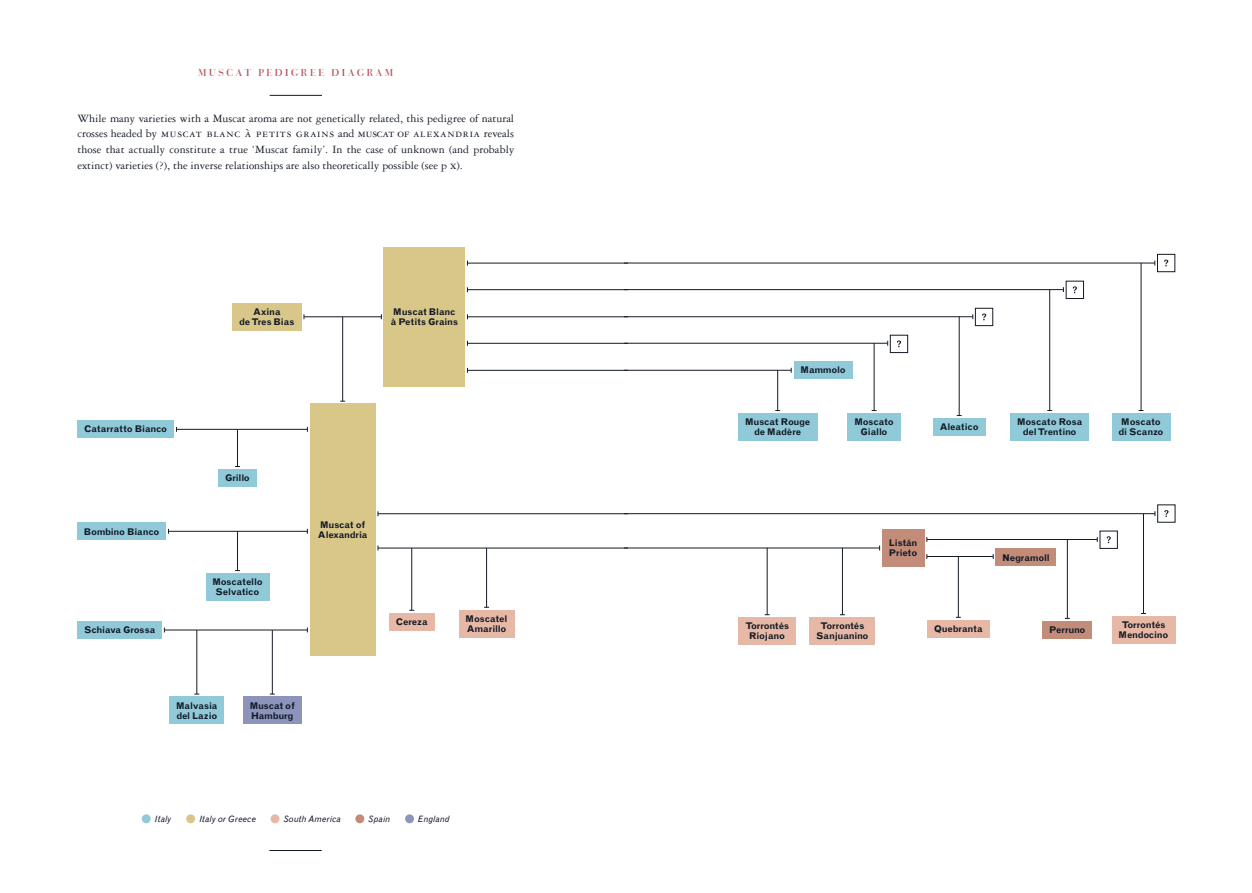
<style>
.page{position:relative;width:1252px;height:893px;background:#fff}
.page>*{position:absolute;margin:0;border:0;box-sizing:border-box;transform-origin:0 0}
.t1{font:11.88px/15.6px "Garamond Three";color:#131a26}
.t2{font:11.88px "Garamond Three SC";letter-spacing:.07em;color:#131a26}
.t3{font:9.38px "Bauer Bodoni BT Titling No 2";letter-spacing:.21em;color:#ba525d}
.t4{font:700 9.25px/10px "Grotesque";letter-spacing:-.01em;color:#131a26;text-align:center}
.t5{font:700 9.25px/10px "Grotesque";letter-spacing:-.03em;color:#131a26;text-align:center}
.t6{font:700 9.25px "Grotesque";letter-spacing:.01em;color:#131a26}
.t7{font:italic 8.75px "Grotesque";color:#131a26}
.t8{font:italic 8.75px "Grotesque";letter-spacing:.02em;color:#131a26}
.s1{font-family:"Garamond Three"}
.s2{font-family:"Garamond Three SC"}
</style>
<div class="page">
<hr style="left:270px;top:95px;width:52px;height:1px;background:#131a26">
<hr style="left:269px;top:850px;width:53px;height:1px;background:#131a26">
<div style="left:142px;top:814px;width:9px;height:9px;background:#90cad8;border-radius:50%"></div>
<div style="left:186px;top:814px;width:9px;height:9px;background:#d9c689;border-radius:50%"></div>
<div style="left:270px;top:814px;width:9px;height:9px;background:#e7b8a5;border-radius:50%"></div>
<div style="left:355px;top:814px;width:9px;height:9px;background:#c28c79;border-radius:50%"></div>
<div style="left:405px;top:814px;width:9px;height:9px;background:#8c94bc;border-radius:50%"></div>
<div style="left:77px;top:620px;width:85px;height:18px;background:#90cad8"></div>
<div style="left:77px;top:522px;width:89px;height:18px;background:#90cad8"></div>
<div style="left:206px;top:573px;width:63px;height:28px;background:#90cad8"></div>
<div style="left:218px;top:469px;width:39px;height:17px;background:#90cad8"></div>
<div style="left:232px;top:303px;width:69px;height:28px;background:#d9c689"></div>
<div style="left:384px;top:247px;width:81px;height:139px;background:#d9c689"></div>
<div style="left:310px;top:404px;width:65px;height:251px;background:#d9c689"></div>
<div style="left:169px;top:696px;width:55px;height:28px;background:#90cad8"></div>
<div style="left:243px;top:696px;width:58px;height:28px;background:#8c94bc"></div>
<div style="left:389px;top:613px;width:45px;height:17px;background:#e7b8a5"></div>
<div style="left:459px;top:610px;width:55px;height:27px;background:#e7b8a5"></div>
<hr style="left:304px;top:316px;width:77px;height:1px;background:#131a26">
<hr style="left:177px;top:429px;width:130px;height:1px;background:#131a26">
<div style="left:77px;top:420px;width:97px;height:17px;background:#90cad8"></div>
<hr style="left:467px;top:263px;width:160px;height:1px;background:#131a26">
<hr style="left:467px;top:316px;width:160px;height:1px;background:#131a26">
<hr style="left:467px;top:343px;width:160px;height:1px;background:#131a26">
<hr style="left:411px;top:548px;width:1px;height:62px;background:#131a26">
<hr style="left:168px;top:531px;width:139px;height:1px;background:#131a26">
<hr style="left:164px;top:630px;width:143px;height:1px;background:#131a26">
<hr style="left:342px;top:317px;width:1px;height:84px;background:#131a26">
<hr style="left:467px;top:289px;width:160px;height:1px;background:#131a26">
<hr style="left:378px;top:513px;width:249px;height:1px;background:#131a26">
<hr style="left:237px;top:531px;width:1px;height:39px;background:#131a26">
<hr style="left:237px;top:429px;width:1px;height:37px;background:#131a26">
<hr style="left:197px;top:630px;width:1px;height:64px;background:#131a26">
<hr style="left:272px;top:630px;width:1px;height:64px;background:#131a26">
<hr style="left:486px;top:548px;width:1px;height:59px;background:#131a26">
<hr style="left:378px;top:548px;width:249px;height:1px;background:#131a26">
<hr style="left:467px;top:370px;width:160px;height:1px;background:#131a26">
<div style="left:738px;top:413px;width:79px;height:27px;background:#90cad8"></div>
<div style="left:793px;top:361px;width:59px;height:18px;background:#90cad8"></div>
<div style="left:847px;top:413px;width:53px;height:27px;background:#90cad8"></div>
<div style="left:932px;top:418px;width:53px;height:17px;background:#90cad8"></div>
<div style="left:1010px;top:413px;width:78px;height:27px;background:#90cad8"></div>
<div style="left:1111px;top:413px;width:59px;height:27px;background:#90cad8"></div>
<div style="left:738px;top:617px;width:58px;height:28px;background:#e7b8a5"></div>
<div style="left:1111px;top:616px;width:63px;height:27px;background:#e7b8a5"></div>
<div style="left:882px;top:529px;width:42px;height:38px;background:#c28c79"></div>
<div style="left:995px;top:548px;width:61px;height:18px;background:#c28c79"></div>
<div style="left:1042px;top:621px;width:49px;height:17px;background:#c28c79"></div>
<hr style="left:624px;top:263px;width:530px;height:1px;background:#131a26">
<div style="left:927px;top:620px;width:62px;height:17px;background:#e7b8a5"></div>
<div style="left:809px;top:617px;width:66px;height:28px;background:#e7b8a5"></div>
<hr style="left:624px;top:316px;width:348px;height:1px;background:#131a26">
<hr style="left:624px;top:343px;width:263px;height:1px;background:#131a26">
<hr style="left:777px;top:370px;width:1px;height:40px;background:#131a26">
<hr style="left:767px;top:548px;width:1px;height:67px;background:#131a26">
<hr style="left:842px;top:548px;width:1px;height:67px;background:#131a26">
<hr style="left:926px;top:556px;width:67px;height:1px;background:#131a26">
<hr style="left:926px;top:539px;width:171px;height:1px;background:#131a26">
<hr style="left:873px;top:343px;width:1px;height:67px;background:#131a26">
<hr style="left:958px;top:317px;width:1px;height:98px;background:#131a26">
<hr style="left:1049px;top:290px;width:1px;height:120px;background:#131a26">
<hr style="left:1140px;top:263px;width:1px;height:147px;background:#131a26">
<hr style="left:624px;top:289px;width:439px;height:1px;background:#131a26">
<hr style="left:624px;top:513px;width:530px;height:1px;background:#131a26">
<hr style="left:958px;top:556px;width:1px;height:61px;background:#131a26">
<hr style="left:1067px;top:539px;width:1px;height:79px;background:#131a26">
<hr style="left:1143px;top:514px;width:1px;height:99px;background:#131a26">
<hr style="left:624px;top:548px;width:255px;height:1px;background:#131a26">
<hr style="left:624px;top:370px;width:167px;height:1px;background:#131a26">
<svg style="left:1106px;top:536px;width:4px;height:7px"></svg>
<div style="left:1157px;top:254px;width:17px;height:18px;border:1px solid #131a26"></div>
<svg style="left:1164px;top:260px;width:4px;height:6px"></svg>
<svg style="left:1072px;top:286px;width:4px;height:7px"></svg>
<div style="left:975px;top:308px;width:17px;height:18px;border:1px solid #131a26"></div>
<svg style="left:982px;top:313px;width:4px;height:7px"></svg>
<div style="left:890px;top:335px;width:17px;height:18px;border:1px solid #131a26"></div>
<svg style="left:897px;top:340px;width:4px;height:7px"></svg>
<svg style="left:1164px;top:510px;width:4px;height:7px"></svg>
<p class="t3" style="left:198px;top:67px;width:197px">MUSCAT PEDIGREE DIAGRAM</p>
<p class="t1" style="left:77px;top:110px;width:438px">While many varieties with a muscat aroma are not genetically related, this pedigree of natural</p>
<p class="t2" style="left:77px;top:127px;width:438px"><span class="s1">crosses headed by</span> muscat blanc à petits grains <span class="s1">and</span> muscat of alexandria <span class="s1">reveals</span></p>
<p class="t1" style="left:77px;top:142px;width:438px">those that actually constitute a true ‘muscat family’. In the case of unknown (and probably extinct) varieties (?), the inverse relationships are also theoretically possible (see p <span class="s2">x</span>).</p>
<p class="t4" style="left:239px;top:307px;width:57px">axina<br>de Tres Bias</p>
<p class="t4" style="left:391px;top:307px;width:68px;text-align:left">muscat Blanc à Petits Grains</p>
<p class="t4" style="left:800px;top:365px;width:47px">mammolo</p>
<p class="t6" style="left:84px;top:423px;width:84px">catarratto Bianco</p>
<p class="t4" style="left:745px;top:417px;width:67px">muscat rouge de madère</p>
<p class="t5" style="left:84px;top:526px;width:77px">Bombino Bianco</p>
<p class="t4" style="left:225px;top:473px;width:26px">Grillo</p>
<p class="t4" style="left:212px;top:577px;width:52px">moscatello selvatico</p>
<p class="t4" style="left:318px;top:520px;width:51px;text-align:left">muscat of alexandria</p>
<p class="t4" style="left:854px;top:417px;width:41px">moscato<br>Giallo</p>
<p class="t4" style="left:939px;top:422px;width:40px">aleatico</p>
<p class="t4" style="left:1017px;top:417px;width:67px">moscato rosa del Trentino</p>
<p class="t4" style="left:1118px;top:417px;width:47px;text-align:left">moscato di scanzo</p>
<p class="t4" style="left:888px;top:538px;width:30px;text-align:left">listán<br>Prieto</p>
<p class="t4" style="left:1002px;top:552px;width:49px">negramoll</p>
<p class="t4" style="left:84px;top:625px;width:73px">schiava Grossa</p>
<p class="t4" style="left:176px;top:700px;width:43px;text-align:left">malvasia del lazio</p>
<p class="t4" style="left:250px;top:700px;width:47px;text-align:left">muscat of<br>Hamburg</p>
<p class="t4" style="left:396px;top:617px;width:33px">cereza</p>
<p class="t4" style="left:465px;top:614px;width:43px;text-align:left">moscatel amarillo</p>
<p class="t7" style="left:155px;top:814px;width:18px">Italy</p>
<p class="t8" style="left:199px;top:814px;width:58px">Italy or Greece</p>
<p class="t7" style="left:284px;top:814px;width:58px">South America</p>
<p class="t7" style="left:368px;top:814px;width:23px">Spain</p>
<p class="t7" style="left:418px;top:814px;width:33px">England</p>
<p class="t4" style="left:745px;top:621px;width:45px">Torrontés riojano</p>
<p class="t5" style="left:1118px;top:620px;width:51px">Torrontés mendocino</p>
<p class="t4" style="left:816px;top:621px;width:54px">Torrontés sanjuanino</p>
<p class="t4" style="left:934px;top:624px;width:50px">Quebranta</p>
<p class="t4" style="left:1049px;top:625px;width:38px">Perruno</p>
</div>
